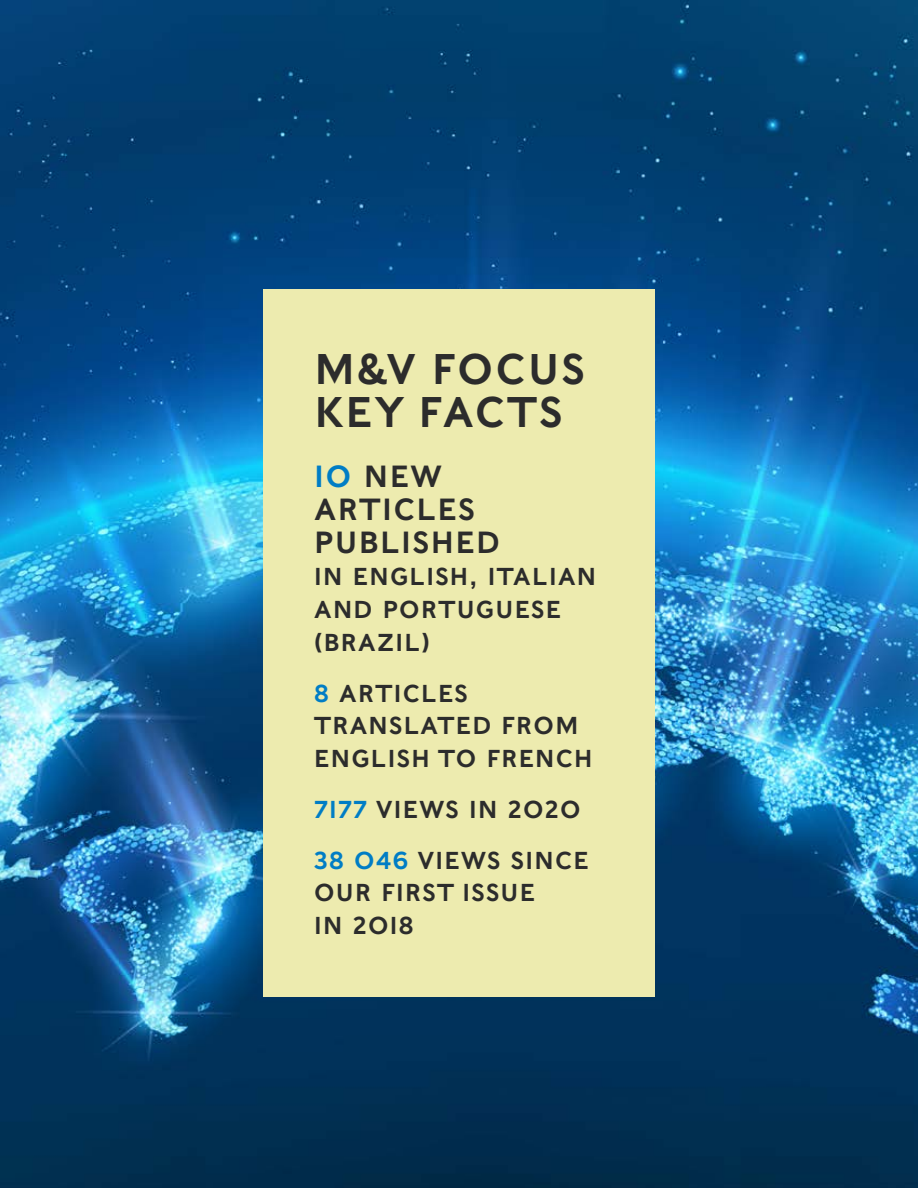
<style>
.page{position:relative;width:918px;height:1188px;background:#fff}
.page>*{position:absolute;margin:0;border:0;box-sizing:border-box;transform-origin:0 0}
.t1{font:42.9px/42.9px "English Egyptian";color:#2c2c2c}
.t2{font:30.6px/32.7px "English Egyptian";color:#2c2c2c}
.t3{font:24.45px/32.7px "English Egyptian";color:#2c2c2c}
.s1{color:#007dc5}
</style>
<div class="page">
<img style="left:0;top:0;width:918px;height:1188px">
<div style="left:263px;top:290px;width:392px;height:707px;background:#edebaf"></div>
<h1 class="t1" style="left:314px;top:348px;width:274px">M&amp;V FOCUS<br>KEY FACTS</h1>
<p class="t2" style="left:314px;top:461px;width:189px"><span class="s1">10</span> NEW<br>ARTICLES<br>PUBLISHED</p>
<p class="t3" style="left:314px;top:561px;width:285px">IN ENGLISH, ITALIAN<br>AND PORTUGUESE (BRAZIL)</p>
<p class="t3" style="left:314px;top:677px;width:281px"><span class="s1">8</span> ARTICLES<br>TRANSLATED FROM<br>ENGLISH TO FRENCH</p>
<p class="t3" style="left:314px;top:784px;width:277px;line-height:51px"><span class="s1">7177</span> VIEWS IN 2020<br><span class="s1">38 046</span> VIEWS SINCE</p>
<p class="t3" style="left:314px;top:877px;width:224px">OUR FIRST ISSUE<br>IN 2018</p>
</div>
